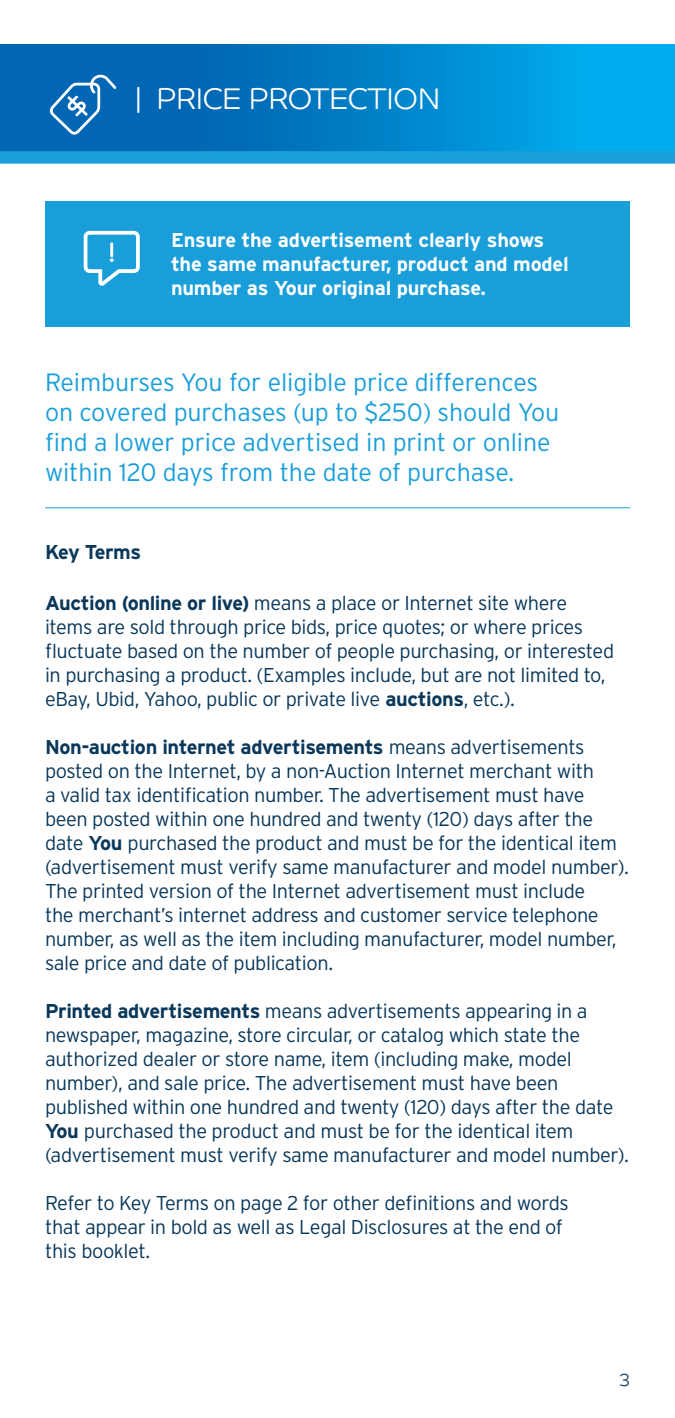
<style>
.page{position:relative;width:675px;height:1418px;background:#fff}
.page>*{position:absolute;margin:0;border:0;box-sizing:border-box;transform-origin:0 0}
.t1{font:30px "Barclaycard Co Lt";color:#fff}
.t2{font:300 25px/30px "Interstate";letter-spacing:-.005em;color:#199eda}
.t3{font:300 20px/24px "Interstate";letter-spacing:-.02em;color:#0a385a}
.t4{font:700 20px/24px "Interstate";letter-spacing:-.01em;color:#fff}
.t5{font:700 20px "Interstate";letter-spacing:-.03em;color:#0a385a}
.t6{font:17.5px "Barclaycard Co Lt";color:#0a385a}
.s1{font-weight:700}
</style>
<div class="page">
<hr style="left:45px;top:507px;width:585px;height:1px;background:#199eda">
<div style="left:45px;top:202px;width:585px;height:125px;background:#199eda"></div>
<svg style="left:83px;top:230px;width:57px;height:56px"></svg>
<hr style="left:110px;top:242px;width:3px;height:15px;background:#fff">
<svg style="left:0;top:45px;width:675px;height:106px;background:#0083cb"></svg>
<div style="left:0;top:151px;width:675px;height:13px;background:#199eda"></div>
<svg style="left:48px;top:71px;width:71px;height:66px;background:#277cbe"></svg>
<p class="t1" style="left:135px;top:81px;width:306px">| PRICE PROTECTION</p>
<p class="t4" style="left:171px;top:228px;width:399px">Ensure the advertisement clearly shows the same manufacturer, product and model number as Your original purchase.</p>
<p class="t2" style="left:45px;top:367px;width:516px">Reimburses You for eligible price differences on covered purchases (up to $250) should You find a lower price advertised in print or online within 120 days from the date of purchase.</p>
<p class="t5" style="left:45px;top:541px;width:98px">Key Terms</p>
<p class="t3" style="left:45px;top:591px;width:571px"><span class="s1">Auction (online or live)</span> means a place or Internet site where items are sold through price bids, price quotes; or where prices fluctuate based on the number of people purchasing, or interested in purchasing a product. (Examples include, but are not limited to, eBay, Ubid, Yahoo, public or private live <span class="s1">auctions</span>, etc.).</p>
<p class="t3" style="left:45px;top:735px;width:586px"><span class="s1">Non-auction internet advertisements</span> means advertisements posted on the Internet, by a non-Auction Internet merchant with<br>a valid tax identification number. The advertisement must have been posted within one hundred and twenty (120) days after the date <span class="s1">You</span> purchased the product and must be for the identical item (advertisement must verify same manufacturer and model number).<br>The printed version of the Internet advertisement must include<br>the merchant’s internet address and customer service telephone number, as well as the item including manufacturer, model number, sale price and date of publication.</p>
<p class="t3" style="left:45px;top:999px;width:586px"><span class="s1">Printed advertisements</span> means advertisements appearing in a newspaper, magazine, store circular, or catalog which state the authorized dealer or store name, item (including make, model number), and sale price. The advertisement must have been published within one hundred and twenty (120) days after the date <span class="s1">You</span> purchased the product and must be for the identical item (advertisement must verify same manufacturer and model number).</p>
<p class="t3" style="left:45px;top:1191px;width:525px">Refer to Key Terms on page 2 for other definitions and words that appear in bold as well as Legal Disclosures at the end of this booklet.</p>
<p class="t6" style="left:620px;top:1369px;width:12px">3</p>
</div>
